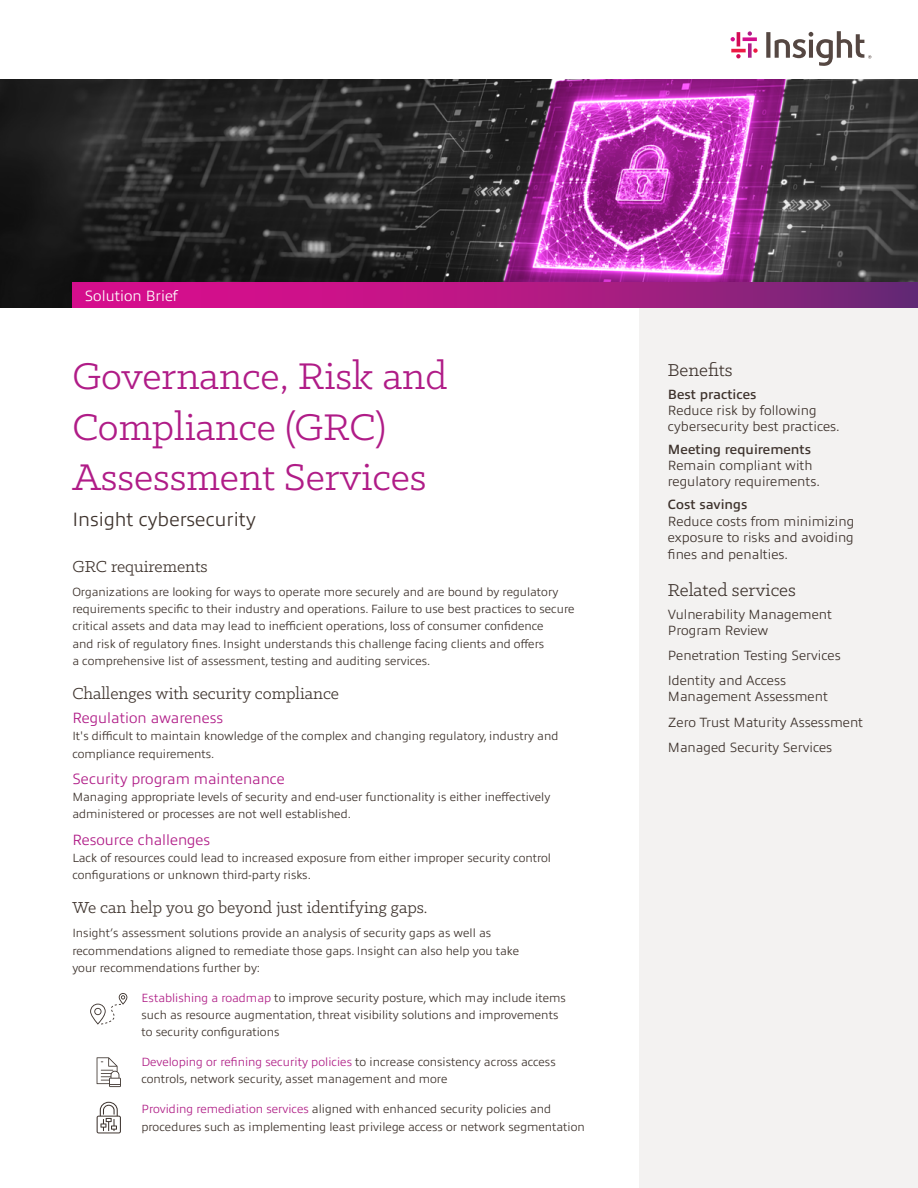
<style>
.page{position:relative;width:918px;height:1188px;background:#fff}
.page>*{position:absolute;margin:0;border:0;box-sizing:border-box;transform-origin:0 0}
.Page_title{font:42px/50.4px "Klinic Slab";color:#b01c87}
.Sidebar_title{font:19.5px "Klinic Slab";color:#3e332d}
.Page_Subtitle{font:300 19.5px "Allumi Pro";color:#3e332d}
.t1{font:18px "Klinic Slab";color:#3e332d}
.t2{font:300 15px "Allumi Pro";color:#b01c87}
.Document_type{font:300 15px "Allumi Pro";color:#fff}
.Sidebar_title-2{font:300 13.5px/16.2px "Allumi Pro";color:#3e332d}
.Plus_bullets_-_sidebar{font:300 13.5px/16.2px "Allumi Pro";color:#3e332d}
.Body{font:300 12px/17.2px "Allumi Pro";color:#3e332d}
.s1{color:#b02087}
.s2{font-weight:600}
</style>
<div class="page">
<div style="left:639px;top:301px;width:279px;height:887px;background:#f3f2f1"></div>
<img style="left:0;top:80px;width:918px;height:227px">
<svg style="left:72px;top:283px;width:846px;height:24px;background:#af1983"></svg>
<svg style="left:748px;top:43px;width:4px;height:15px"></svg>
<svg style="left:748px;top:31px;width:4px;height:5px"></svg>
<hr style="left:737px;top:32px;width:3px;height:14px;background:#d30b55">
<svg style="left:736px;top:54px;width:5px;height:4px"></svg>
<svg style="left:743px;top:37px;width:14px;height:4px"></svg>
<svg style="left:731px;top:37px;width:4px;height:4px"></svg>
<hr style="left:731px;top:49px;width:15px;height:3px;background:#ed1944">
<svg style="left:753px;top:48px;width:5px;height:5px"></svg>
<svg style="left:766px;top:31px;width:105px;height:35px"></svg>
<svg style="left:90px;top:993px;width:37px;height:32px"></svg>
<svg style="left:97px;top:1102px;width:24px;height:31px"></svg>
<svg style="left:97px;top:1057px;width:24px;height:30px"></svg>
<p class="Document_type" style="left:85px;top:284px;width:95px">Solution Brief</p>
<p class="Page_title" style="left:72px;top:350px;width:377px">Governance, Risk and<br>Compliance (GRC)</p>
<p class="Page_title" style="left:72px;top:451px;width:356px">Assessment Services</p>
<p class="Page_Subtitle" style="left:72px;top:505px;width:185px">Insight cybersecurity</p>
<h1 class="t1" style="left:72px;top:555px;width:137px">GRC requirements</h1>
<p class="Body" style="left:72px;top:582px;width:504px">Organizations are looking for ways to operate more securely and are bound by regulatory requirements specific to their industry and operations. Failure to use best practices to secure critical assets and data may lead to inefficient operations, loss of consumer confidence<br>and risk of regulatory fines. Insight understands this challenge facing clients and offers<br>a comprehensive list of assessment, testing and auditing services.</p>
<h1 class="t1" style="left:72px;top:682px;width:268px">Challenges with security compliance</h1>
<h2 class="t2" style="left:72px;top:707px;width:152px">Regulation awareness</h2>
<h2 class="Body" style="left:72px;top:727px;width:488px">It's difficult to maintain knowledge of the complex and changing regulatory, industry and compliance requirements.</h2>
<h2 class="t2" style="left:72px;top:768px;width:214px">Security program maintenance</h2>
<h2 class="Body" style="left:72px;top:787px;width:479px">Managing appropriate levels of security and end-user functionality is either ineffectively administered or processes are not well established.</h2>
<h2 class="t2" style="left:72px;top:828px;width:139px">Resource challenges</h2>
<h2 class="Body" style="left:72px;top:848px;width:480px">Lack of resources could lead to increased exposure from either improper security control configurations or unknown third-party risks.</h2>
<h1 class="t1" style="left:72px;top:896px;width:357px">We can help you go beyond just identifying gaps.</h1>
<h2 class="Body" style="left:72px;top:924px;width:448px">Insight’s assessment solutions provide an analysis of security gaps as well as recommendations aligned to remediate those gaps. Insight can also help you take your recommendations further by:</h2>
<p class="Body" style="left:141px;top:988px;width:426px"><span class="s1">Establishing a roadmap</span> to improve security posture, which may include items such as resource augmentation, threat visibility solutions and improvements to security configurations</p>
<p class="Body" style="left:141px;top:1052px;width:416px"><span class="s1">Developing or refining security policies</span> to increase consistency across access controls, network security, asset management and more</p>
<p class="Body" style="left:141px;top:1100px;width:445px"><span class="s1">Providing remediation services</span> aligned with enhanced security policies and procedures such as implementing least privilege access or network segmentation</p>
<p class="Sidebar_title" style="left:668px;top:357px;width:66px">Benefits</p>
<p class="Sidebar_title-2" style="left:668px;top:385px;width:173px"><span class="s2">Best practices<br></span>Reduce risk by following cybersecurity best practices.</p>
<p class="Sidebar_title-2" style="left:668px;top:440px;width:154px"><span class="s2">Meeting requirements<br></span>Remain compliant with regulatory requirements.</p>
<p class="Sidebar_title-2" style="left:668px;top:495px;width:188px"><span class="s2">Cost savings<br></span>Reduce costs from minimizing exposure to risks and avoiding fines and penalties.</p>
<p class="Sidebar_title" style="left:668px;top:577px;width:129px">Related services</p>
<p class="Plus_bullets_-_sidebar" style="left:668px;top:605px;width:166px">Vulnerability Management<br>Program Review</p>
<p class="Plus_bullets_-_sidebar" style="left:668px;top:646px;width:174px">Penetration Testing Services</p>
<p class="Plus_bullets_-_sidebar" style="left:668px;top:671px;width:162px">Identity and Access<br>Management Assessment</p>
<p class="Plus_bullets_-_sidebar" style="left:668px;top:713px;width:197px">Zero Trust Maturity Assessment</p>
<p class="Plus_bullets_-_sidebar" style="left:668px;top:738px;width:166px">Managed Security Services</p>
</div>
